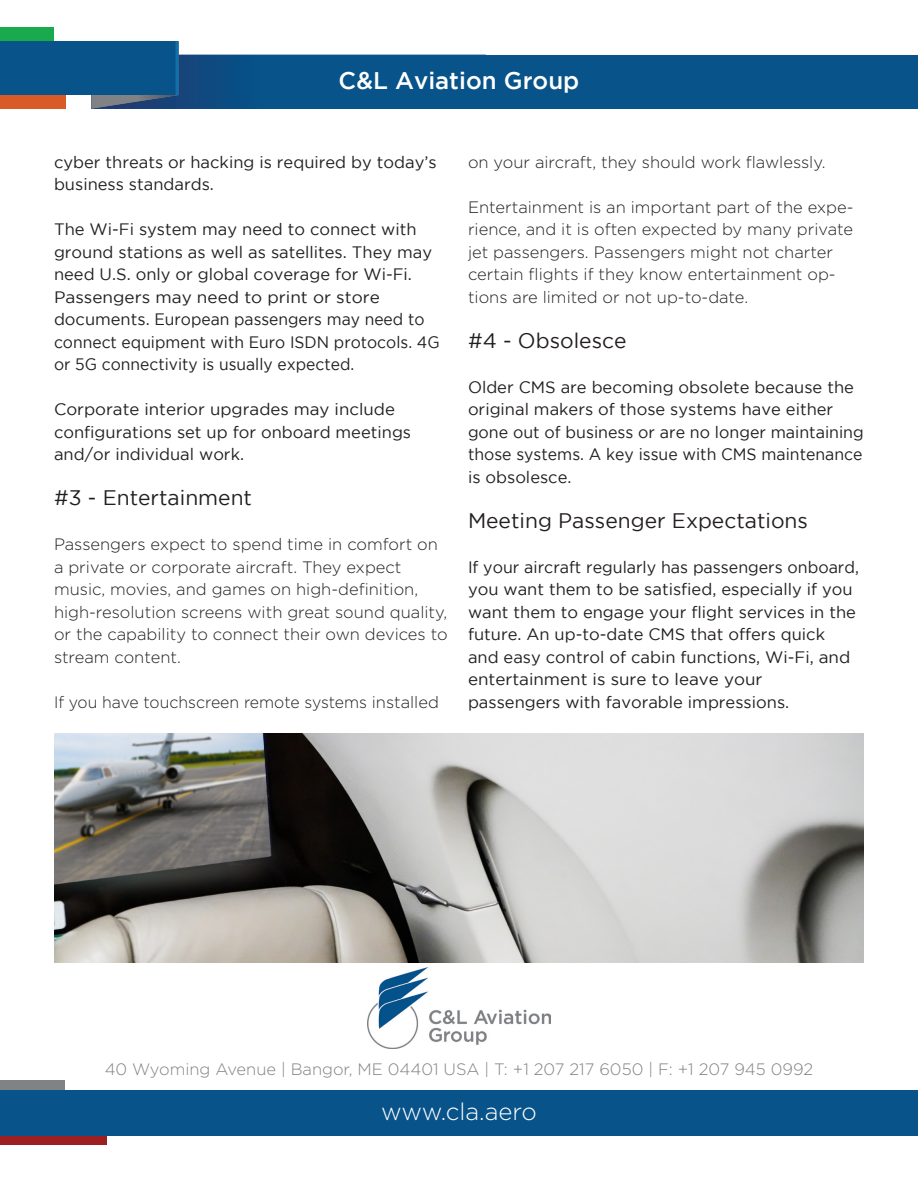
<style>
.page{position:relative;width:918px;height:1188px;background:#fff}
.page>*{position:absolute;margin:0;border:0;box-sizing:border-box;transform-origin:0 0}
.t1{font:500 24px "Gotham";color:#fff}
.t2{font:300 24px "Gotham";color:#fff}
.t3{font:21px "Gotham";color:#231f20}
.t4{font:16.5px/22.5px "Gotham";color:#231f20}
.t5{font:300 16.5px/22.5px "Gotham";color:#231f20}
.t6{font:300 16.5px "Gotham";color:#818285}
.t7{font:16.5px/22.5px "Gotham";color:#231f20;scale:.96 1}
.t8{font:300 16.5px "Gotham";color:#231f20;scale:.96 1}
</style>
<div class="page">
<div style="left:0;top:1081px;width:65px;height:13px;background:#818285"></div>
<div style="left:0;top:1131px;width:107px;height:13px;background:#9e1f21"></div>
<div style="left:0;top:1090px;width:918px;height:45px;background:#07538a"></div>
<div style="left:92px;top:55px;width:826px;height:54px;background:#07538a"></div>
<div style="left:0;top:41px;width:178px;height:54px;background:#07538a"></div>
<svg style="left:92px;top:41px;width:394px;height:68px"></svg>
<div style="left:0;top:95px;width:66px;height:14px;background:#d85a26"></div>
<div style="left:0;top:28px;width:54px;height:13px;background:#1aa94d"></div>
<img style="left:368px;top:967px;width:182px;height:82px">
<img style="left:54px;top:733px;width:810px;height:230px">
<h1 class="t1" style="left:339px;top:67px;width:242px">C&amp;L Aviation Group</h1>
<p class="t4" style="left:54px;top:150px;width:384px">cyber threats or hacking is required by today’s business standards.</p>
<p class="t4" style="left:54px;top:218px;width:380px">The Wi-Fi system may need to connect with ground stations as well as satellites. They may need U.S. only or global coverage for Wi-Fi.<br>Passengers may need to print or store</p>
<p class="t4" style="left:54px;top:308px;width:387px">documents. European passengers may need to connect equipment with Euro ISDN protocols. 4G or 5G connectivity is usually expected.</p>
<p class="t4" style="left:54px;top:398px;width:342px">Corporate interior upgrades may include</p>
<p class="t4" style="left:54px;top:420px;width:359px">configurations set up for onboard meetings and/or individual work.</p>
<p class="t3" style="left:54px;top:486px;width:200px">#3 - Entertainment</p>
<p class="t5" style="left:54px;top:533px;width:385px">Passengers expect to spend time in comfort on a private or corporate aircraft. They expect</p>
<p class="t5" style="left:54px;top:578px;width:395px">music, movies, and games on high-definition, high-resolution screens with great sound quality, or the capability to connect their own devices to stream content.</p>
<p class="t8" style="left:54px;top:693px;width:403px">If you have touchscreen remote systems installed</p>
<p class="t5" style="left:468px;top:150px;width:359px">on your aircraft, they should work flawlessly.</p>
<p class="t5" style="left:468px;top:195px;width:387px">Entertainment is an important part of the expe&shy;rience, and it is often expected by many private jet passengers. Passengers might not charter certain flights if they know entertainment op&shy;tions are limited or not up-to-date.</p>
<p class="t3" style="left:468px;top:329px;width:160px">#4 - Obsolesce</p>
<p class="t4" style="left:468px;top:375px;width:397px">Older CMS are becoming obsolete because the original makers of those systems have either gone out of business or are no longer maintaining</p>
<p class="t7" style="left:468px;top:443px;width:413px">those systems. A key issue with CMS maintenance is obsolesce.</p>
<p class="t3" style="left:468px;top:509px;width:342px">Meeting Passenger Expectations</p>
<p class="t4" style="left:468px;top:555px;width:393px">If your aircraft regularly has passengers onboard, you want them to be satisfied, especially if you want them to engage your flight services in the future. An up-to-date CMS that offers quick and easy control of cabin functions, Wi-Fi, and entertainment is sure to leave your</p>
<p class="t4" style="left:468px;top:690px;width:323px">passengers with favorable impressions.</p>
<p class="t6" style="left:105px;top:1060px;width:710px">40 Wyoming Avenue | Bangor, ME 04401 USA | T: +1 207 217 6050 | F: +1 207 945 0992</p>
<h1 class="t2" style="left:381px;top:1099px;width:157px">www.cla.aero</h1>
</div>
